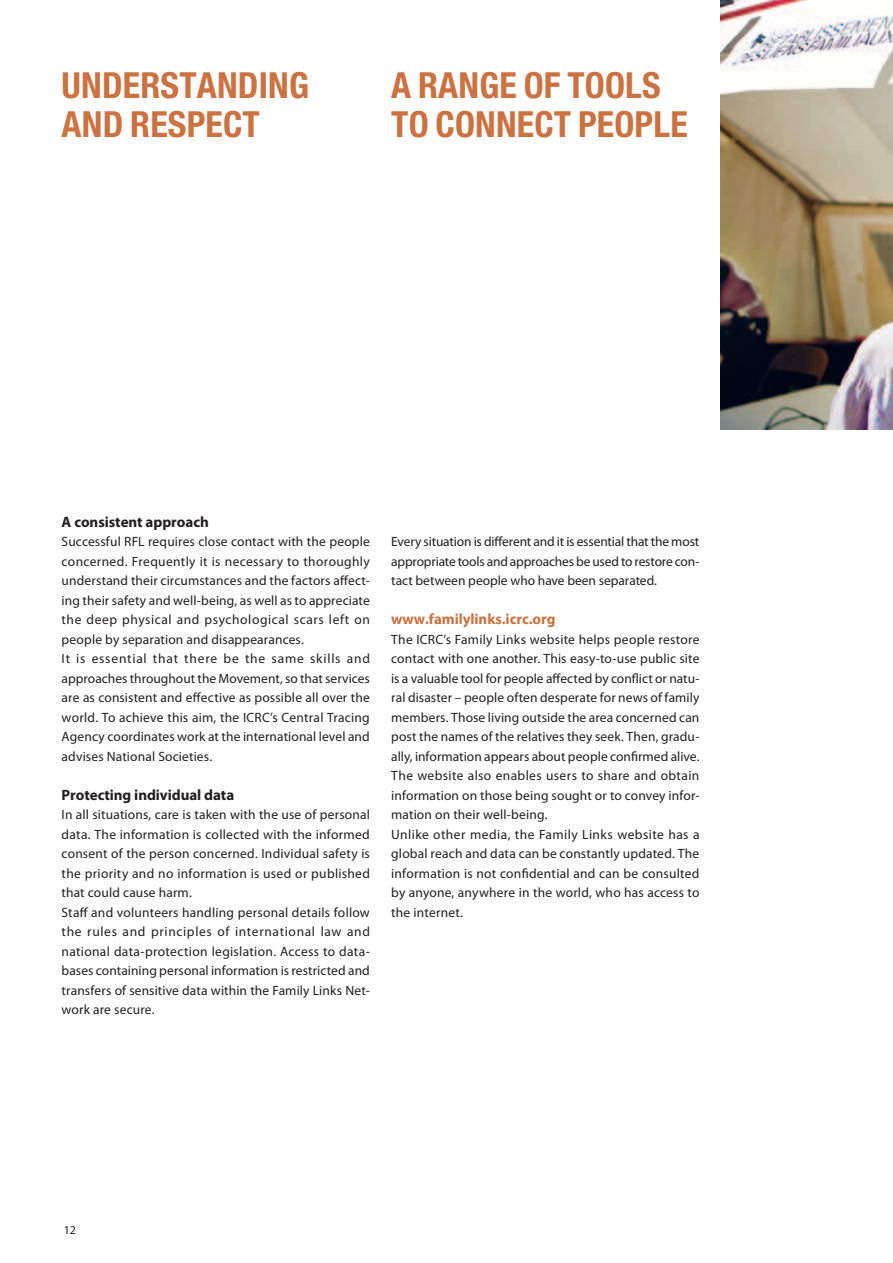
<style>
.page{position:relative;width:893px;height:1263px;background:#fff}
.page>*{position:absolute;margin:0;border:0;box-sizing:border-box;transform-origin:0 0}
.t1{font:700 condensed 36px/39px "Helvetica Neue";letter-spacing:.005em;color:#cc7240}
.t2{font:700 15px "Myriad Pro";letter-spacing:-.005em;color:#231f20}
.t3{font:700 15px "Myriad Pro";letter-spacing:-.005em;color:#cc7240}
.t4{font:13.5px/19.5px "Myriad Pro";letter-spacing:.01em;color:#231f20}
.t5{font:12px "Myriad Pro";color:#231f20}
</style>
<div class="page">
<img style="left:721px;top:0;width:172px;height:429px">
<h1 class="t1" style="left:62px;top:65px;width:249px">UNDERSTANDING<br>AND RESPECT</h1>
<h1 class="t1" style="left:391px;top:65px;width:298px">A RANGE OF TOOLS<br>TO CONNECT PEOPLE</h1>
<p class="t2" style="left:62px;top:512px;width:149px">A consistent approach</p>
<p class="t4" style="left:62px;top:532px;width:310px">Successful RFL requires close contact with the people concerned. Frequently it is necessary to thoroughly understand their circumstances and the factors affect&shy;ing their safety and well-being, as well as to appreciate the deep physical and psychological scars left on people by separation and disappearances.<br>It is essential that there be the same skills and approaches throughout the Movement, so that services are as consistent and effective as possible all over the world. To achieve this aim, the ICRC’s Central Tracing Agency coordinates work at the international level and advises National Societies.</p>
<p class="t2" style="left:62px;top:785px;width:174px">Protecting individual data</p>
<p class="t4" style="left:62px;top:805px;width:310px">In all situations, care is taken with the use of personal data. The information is collected with the informed consent of the person concerned. Individual safety is the priority and no information is used or published that could cause harm.<br>Staff and volunteers handling personal details follow the rules and principles of international law and national data-protection legislation. Access to data&shy;bases containing personal information is restricted and transfers of sensitive data within the Family Links Net&shy;work are secure.</p>
<p class="t4" style="left:391px;top:531px;width:310px;text-align:justify">Every situation is different and it is essential that the most appropriate tools and approaches be used to restore con&shy;tact between people who have been separated.</p>
<p class="t3" style="left:391px;top:609px;width:166px">www.familylinks.icrc.org</p>
<p class="t4" style="left:391px;top:629px;width:310px">The ICRC’s Family Links website helps people restore contact with one another. This easy-to-use public site is a valuable tool for people affected by conflict or natu&shy;ral disaster – people often desperate for news of family members. Those living outside the area concerned can post the names of the relatives they seek. Then, gradu&shy;ally, information appears about people confirmed alive.<br>The website also enables users to share and obtain information on those being sought or to convey infor&shy;mation on their well-being.<br>Unlike other media, the Family Links website has a global reach and data can be constantly updated. The information is not confidential and can be consulted by anyone, anywhere in the world, who has access to the internet.</p>
<p class="t5" style="left:64px;top:1222px;width:14px">12</p>
</div>
